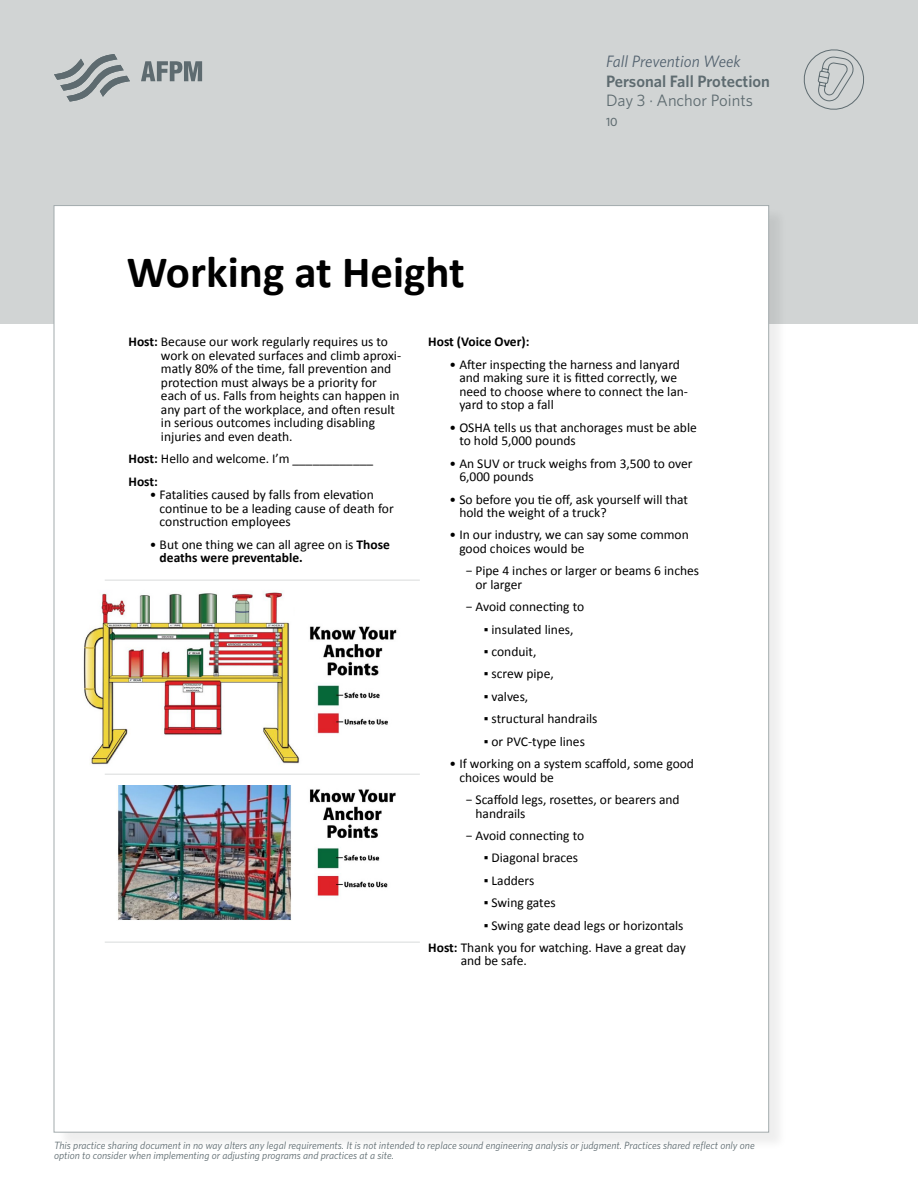
<style>
.page{position:relative;width:918px;height:1188px;background:#fff}
.page>*{position:absolute;margin:0;border:0;box-sizing:border-box;transform-origin:0 0}
.t1{font:700 45px "Calibri";color:#000}
.t2{font:600 16.5px "Whitney";color:#5e6b70}
.t3{font:italic 16.5px "Whitney";color:#53626f}
.t4{font:16.5px "Whitney";color:#5e6b70}
.t5{font:13.5px/13.5px "Calibri";color:#000}
.t6{font:700 13.5px "Calibri";color:#000}
.t7{font:500 12px "Whitney";color:#5e6b70}
.t8{font:italic 10.5px/10.5px "Whitney";color:#5e6b70}
.s1{font-weight:700}
</style>
<div class="page">
<div style="left:0;top:0;width:918px;height:324px;background:#d1d4d4"></div>
<svg style="left:54px;top:54px;width:76px;height:48px"></svg>
<svg style="left:141px;top:61px;width:61px;height:20px"></svg>
<svg style="left:803px;top:49px;width:61px;height:61px"></svg>
<div style="left:56px;top:208px;width:732px;height:943px;background:#000;opacity:.07"></div>
<div style="left:54px;top:205px;width:715px;height:928px;background:#fff;border:1px solid #a3abad"></div>
<img style="left:83px;top:591px;width:337px;height:195px">
<img style="left:118px;top:786px;width:278px;height:134px">
<hr style="left:105px;top:774px;width:315px;height:1px;background:#d9dbdb">
<hr style="left:105px;top:580px;width:315px;height:1px;background:#d9dbdb">
<hr style="left:105px;top:942px;width:315px;height:1px;background:#d9dbdb">
<h1 class="t1" style="left:127px;top:240px;width:339px">Working at Height</h1>
<p class="t3" style="left:606px;top:51px;width:136px">Fall Prevention Week</p>
<p class="t2" style="left:606px;top:70px;width:166px">Personal Fall Protection</p>
<p class="t4" style="left:606px;top:90px;width:149px">Day 3 · Anchor Points</p>
<p class="t7" style="left:606px;top:114px;width:13px">10</p>
<p class="t5" style="left:161px;top:335px;width:242px;text-indent:-32px"><span class="s1">Host:</span> Because our work regularly requires us to work on elevated surfaces and climb aproxi&shy;matly 80% of the time, fall prevention and protection must always be a priority for each of us. Falls from heights can happen in any part of the workplace, and often result in serious outcomes including disabling injuries and even death.</p>
<p class="t5" style="left:129px;top:447px;width:246px;line-height:22.4px"><span class="s1">Host:</span> Hello and welcome. I’m ____________<br><span class="s1">Host:</span></p>
<p class="t5" style="left:160px;top:488px;width:236px;text-indent:-10px">• Fatalities caused by falls from elevation continue to be a leading cause of death for construction employees</p>
<p class="t5" style="left:160px;top:537px;width:232px;text-indent:-10px">• But one thing we can all agree on is <span class="s1">Those deaths were preventable.</span></p>
<p class="t6" style="left:428px;top:332px;width:103px">Host (Voice Over):</p>
<p class="t5" style="left:459px;top:357px;width:230px;text-indent:-10px">• After inspecting the harness and lanyard and making sure it is fitted correctly, we need to choose where to connect the lan&shy;yard to stop a fall</p>
<p class="t5" style="left:459px;top:420px;width:239px;text-indent:-10px">• OSHA tells us that anchorages must be able to hold 5,000 pounds</p>
<p class="t5" style="left:459px;top:456px;width:235px;text-indent:-10px">• An SUV or truck weighs from 3,500 to over<br>6,000 pounds</p>
<p class="t5" style="left:459px;top:492px;width:230px;text-indent:-10px">• So before you tie off, ask yourself will that hold the weight of a truck?</p>
<p class="t5" style="left:459px;top:528px;width:231px;text-indent:-10px">• In our industry, we can say some common good choices would be</p>
<p class="t5" style="left:475px;top:564px;width:225px;text-indent:-10px">− Pipe 4 inches or larger or beams 6 inches or larger</p>
<p class="t5" style="left:466px;top:600px;width:120px">− Avoid connecting to</p>
<p class="t5" style="left:484px;top:622px;width:91px">▪ insulated lines,</p>
<p class="t5" style="left:484px;top:644px;width:54px">▪ conduit,</p>
<p class="t5" style="left:484px;top:667px;width:72px">▪ screw pipe,</p>
<p class="t5" style="left:484px;top:689px;width:46px">▪ valves,</p>
<p class="t5" style="left:484px;top:712px;width:115px">▪ structural handrails</p>
<p class="t5" style="left:484px;top:734px;width:103px">▪ or PVC-type lines</p>
<p class="t5" style="left:459px;top:756px;width:236px;text-indent:-10px">• If working on a system scaffold, some good choices would be</p>
<p class="t5" style="left:475px;top:792px;width:206px;text-indent:-10px">− Scaffold legs, rosettes, or bearers and handrails</p>
<p class="t5" style="left:466px;top:828px;width:120px">− Avoid connecting to</p>
<p class="t5" style="left:484px;top:851px;width:96px">▪ Diagonal braces</p>
<p class="t5" style="left:484px;top:873px;width:52px">▪ Ladders</p>
<p class="t5" style="left:484px;top:896px;width:73px">▪ Swing gates</p>
<p class="t5" style="left:428px;top:914px;width:259px;line-height:22.4px;text-align:right">▪ Swing gate dead legs or horizontals<br><span class="s1">Host:</span> Thank you for watching. Have a great day</p>
<p class="t5" style="left:461px;top:954px;width:68px">and be safe.</p>
<p class="t8" style="left:54px;top:1140px;width:702px">This practice sharing document in no way alters any legal requirements. It is not intended to replace sound engineering analysis or judgment. Practices shared reflect only one option to consider when implementing or adjusting programs and practices at a site.</p>
</div>
